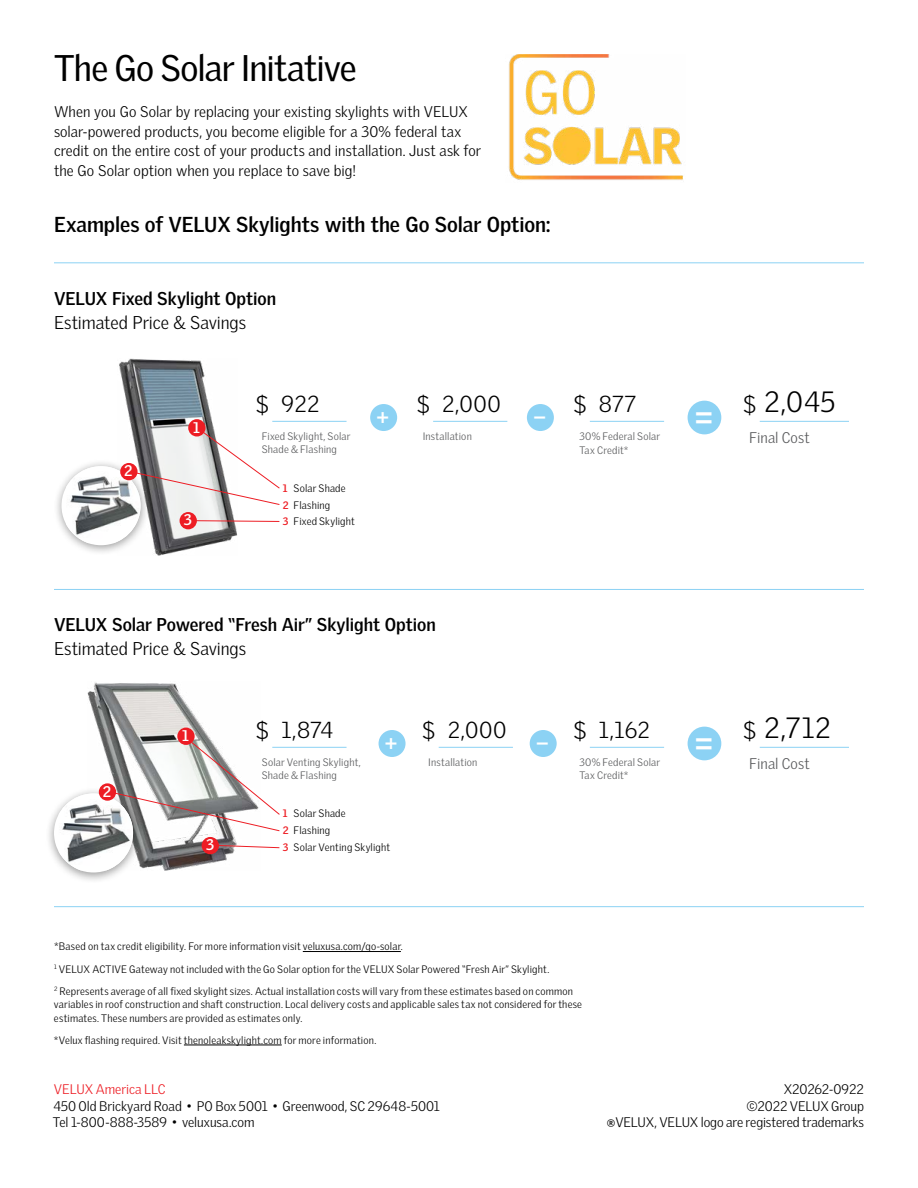
<style>
.page{position:relative;width:918px;height:1188px;background:#fff}
.page>*{position:absolute;margin:0;border:0;box-sizing:border-box;transform-origin:0 0}
.t1{font:36px "Velux Gothic";letter-spacing:-.025em;color:#000}
.t2{font:700 31.5px "Velux Gothic";color:#fff}
.t3{font:300 28.5px "Velux Gothic";letter-spacing:.03em;color:#000}
.t4{font:300 24px "Velux Gothic";color:#000}
.t5{font:300 22.5px "Velux Gothic";letter-spacing:.02em;color:#000}
.t6{font:700 21px "Velux Gothic";letter-spacing:-.005em;color:#000}
.t7{font:700 21px "Velux Gothic";color:#fff}
.t8{font:700 18px "Velux Gothic";letter-spacing:-.005em;color:#000}
.t9{font:300 18px "Velux Gothic";letter-spacing:-.005em;color:#000}
.t10{font:300 15px/19.5px "Velux Gothic";letter-spacing:.005em;color:#000}
.t11{font:300 15px "Velux Gothic";color:#58595b}
.t12{font:700 15px "Velux Gothic";color:#fff}
.t13{font:300 13.5px/16.5px "Velux Gothic";letter-spacing:-.005em;color:#000;text-align:right}
.t14{font:300 13.5px "Velux Gothic";color:#ed1d24}
.t15{font:300 10.5px/22.2px "Velux Gothic";letter-spacing:.02em;color:#000}
.t16{font:300 10.5px/13.5px "Velux Gothic";letter-spacing:.015em;color:#58595b}
.s1{font-size:24px}
.s2{font-weight:700;color:#ed1d24}
.s3{font-size:21px}
</style>
<div class="page">
<hr style="left:303px;top:951px;width:98px;height:1px;background:#000">
<hr style="left:184px;top:1045px;width:98px;height:1px;background:#000">
<img style="left:509px;top:54px;width:174px;height:126px">
<img style="left:119px;top:359px;width:118px;height:196px">
<hr style="left:760px;top:421px;width:89px;height:1px;background:#8cd2f4">
<hr style="left:272px;top:421px;width:75px;height:1px;background:#8cd2f4">
<hr style="left:433px;top:421px;width:74px;height:1px;background:#8cd2f4">
<hr style="left:590px;top:421px;width:74px;height:1px;background:#8cd2f4">
<div style="left:370px;top:404px;width:27px;height:27px;background:#8cd2f4;border-radius:50%"></div>
<div style="left:527px;top:404px;width:27px;height:27px;background:#8cd2f4;border-radius:50%"></div>
<div style="left:688px;top:401px;width:33px;height:33px;background:#8cd2f4;border-radius:50%"></div>
<div style="left:188px;top:419px;width:18px;height:18px;background:#ed1d24;border-radius:50%"></div>
<div style="left:52px;top:459px;width:98px;height:97px;background:#000;opacity:.4"></div>
<div style="left:61px;top:466px;width:80px;height:79px;background:#fff;border-radius:50%"></div>
<img style="left:66px;top:466px;width:75px;height:77px">
<div style="left:120px;top:463px;width:18px;height:17px;background:#ed1d24;border-radius:50%"></div>
<div style="left:180px;top:512px;width:17px;height:17px;background:#ed1d24;border-radius:50%"></div>
<img style="left:87px;top:682px;width:150px;height:189px">
<hr style="left:272px;top:747px;width:75px;height:1px;background:#8cd2f4">
<hr style="left:439px;top:747px;width:74px;height:1px;background:#8cd2f4">
<hr style="left:590px;top:747px;width:74px;height:1px;background:#8cd2f4">
<hr style="left:760px;top:747px;width:89px;height:1px;background:#8cd2f4">
<div style="left:379px;top:730px;width:27px;height:27px;background:#8cd2f4;border-radius:50%"></div>
<div style="left:530px;top:730px;width:27px;height:27px;background:#8cd2f4;border-radius:50%"></div>
<div style="left:688px;top:727px;width:33px;height:33px;background:#8cd2f4;border-radius:50%"></div>
<div style="left:45px;top:786px;width:97px;height:98px;background:#000;opacity:.4"></div>
<div style="left:54px;top:793px;width:79px;height:80px;background:#fff;border-radius:50%"></div>
<img style="left:59px;top:793px;width:74px;height:77px">
<hr style="left:54px;top:262px;width:810px;height:1px;background:#8cd2f4">
<hr style="left:54px;top:589px;width:810px;height:1px;background:#8cd2f4">
<hr style="left:54px;top:906px;width:810px;height:1px;background:#8cd2f4">
<div style="left:177px;top:728px;width:18px;height:17px;background:#ed1d24;border-radius:50%"></div>
<div style="left:99px;top:783px;width:17px;height:18px;background:#ed1d24;border-radius:50%"></div>
<div style="left:202px;top:837px;width:17px;height:17px;background:#ed1d24;border-radius:50%"></div>
<svg style="left:196px;top:520px;width:84px;height:2px"></svg>
<svg style="left:136px;top:431px;width:144px;height:74px"></svg>
<svg style="left:218px;top:845px;width:62px;height:3px"></svg>
<svg style="left:115px;top:741px;width:165px;height:91px"></svg>
<h1 class="t1" style="left:54px;top:47px;width:304px">The Go Solar Initative</h1>
<p class="t10" style="left:54px;top:102px;width:429px">When you Go Solar by replacing your existing skylights with VELUX solar-powered products, you become eligible for a 30% federal tax credit on the entire cost of your products and installation. Just ask for the Go Solar option when you replace to save big!</p>
<h3 class="t6" style="left:54px;top:211px;width:498px">Examples of VELUX Skylights with the Go Solar Option:</h3>
<h3 class="t8" style="left:54px;top:287px;width:224px">VELUX Fixed Skylight Option</h3>
<h3 class="t9" style="left:54px;top:312px;width:194px">Estimated Price &amp; Savings</h3>
<h3 class="t12" style="left:124px;top:461px;width:10px">2</h3>
<h3 class="t12" style="left:193px;top:418px;width:8px">1</h3>
<h3 class="t12" style="left:184px;top:511px;width:10px">3</h3>
<h3 class="t3" style="left:764px;top:385px;width:73px">2,045</h3>
<h3 class="t11" style="left:749px;top:429px;width:62px">Final Cost</h3>
<h3 class="t4" style="left:256px;top:391px;width:15px">$</h3>
<h3 class="t5" style="left:442px;top:391px;width:60px">2,000</h3>
<p class="t16" style="left:423px;top:429px;width:51px">Installation</p>
<h3 class="t5" style="left:281px;top:391px;width:40px">922</h3>
<h3 class="t4" style="left:743px;top:391px;width:15px">$</h3>
<p class="t16" style="left:262px;top:429px;width:90px">Fixed Skylight, Solar<br>Shade &amp; Flashing</p>
<h3 class="t4" style="left:417px;top:391px;width:15px">$</h3>
<h3 class="t5" style="left:573px;top:391px;width:64px"><span class="s1">$</span> 877</h3>
<h3 class="t7" style="left:377px;top:405px;width:14px">+</h3>
<h3 class="t7" style="left:533px;top:405px;width:14px">−</h3>
<h2 class="t2" style="left:695px;top:398px;width:20px">=</h2>
<p class="t16" style="left:579px;top:430px;width:82px">30% Federal Solar<br>Tax Credit*</p>
<p class="t15" style="left:283px;top:480px;width:74px;line-height:16.4px"><span class="s2">1</span> Solar Shade<br><span class="s2">2</span> Flashing<br><span class="s2">3</span> Fixed Skylight</p>
<h3 class="t8" style="left:54px;top:613px;width:383px">VELUX Solar Powered “Fresh Air” Skylight Option</h3>
<h3 class="t9" style="left:54px;top:638px;width:194px">Estimated Price &amp; Savings</h3>
<h3 class="t12" style="left:103px;top:782px;width:10px">2</h3>
<h3 class="t12" style="left:182px;top:726px;width:8px">1</h3>
<h3 class="t12" style="left:206px;top:835px;width:10px">3</h3>
<h3 class="t4" style="left:573px;top:717px;width:15px">$</h3>
<h3 class="t3" style="left:764px;top:711px;width:68px">2,712</h3>
<h3 class="t11" style="left:749px;top:755px;width:62px">Final Cost</h3>
<h3 class="t4" style="left:256px;top:717px;width:15px">$</h3>
<h3 class="t5" style="left:448px;top:717px;width:60px">2,000</h3>
<p class="t16" style="left:428px;top:755px;width:51px">Installation</p>
<h3 class="t4" style="left:422px;top:717px;width:15px">$</h3>
<h3 class="t5" style="left:599px;top:717px;width:53px">1,162</h3>
<p class="t16" style="left:579px;top:755px;width:82px">30% Federal Solar<br>Tax Credit*</p>
<h3 class="t4" style="left:743px;top:717px;width:15px">$</h3>
<h3 class="t5" style="left:281px;top:717px;width:54px">1,874</h3>
<p class="t16" style="left:262px;top:755px;width:100px">Solar Venting Skylight,<br>Shade &amp; Flashing</p>
<h3 class="t7" style="left:385px;top:731px;width:14px">+</h3>
<h3 class="t7" style="left:536px;top:731px;width:14px">−</h3>
<h2 class="t2" style="left:695px;top:724px;width:20px">=</h2>
<p class="t15" style="left:283px;top:805px;width:109px;line-height:17.1px"><span class="s2">1</span> Solar Shade<br><span class="s2">2</span> Flashing<br><span class="s2">3</span> Solar Venting Skylight</p>
<p class="t15" style="left:54px;top:935px;width:521px">*Based on tax credit eligibility. For more information visit veluxusa.com/go-solar.<br><sup>1</sup> VELUX ACTIVE Gateway not included with the Go Solar option for the VELUX Solar Powered “Fresh Air” Skylight.<br><sup>2</sup> Represents average of all fixed skylight sizes. Actual installation costs will vary from these estimates based on common</p>
<p class="t15" style="left:54px;top:998px;width:530px;line-height:13.5px">variables in roof construction and shaft construction. Local delivery costs and applicable sales tax not considered for these estimates. These numbers are provided as estimates only.</p>
<p class="t15" style="left:54px;top:1029px;width:324px">*Velux flashing required. Visit thenoleakskylight.com for more information.</p>
<p class="t14" style="left:54px;top:1081px;width:113px">VELUX America LLC</p>
<p class="t13" style="left:53px;top:1097px;width:388px;text-align:left">450 Old Brickyard Road • PO Box 5001 • Greenwood, SC 29648-5001<br>Tel 1-800-888-3589 • veluxusa.com</p>
<p class="t13" style="left:607px;top:1081px;width:259px">X20262-0922<br>©2022 VELUX Group<br><span class="s3">®</span>VELUX, VELUX logo are registered trademarks</p>
</div>
